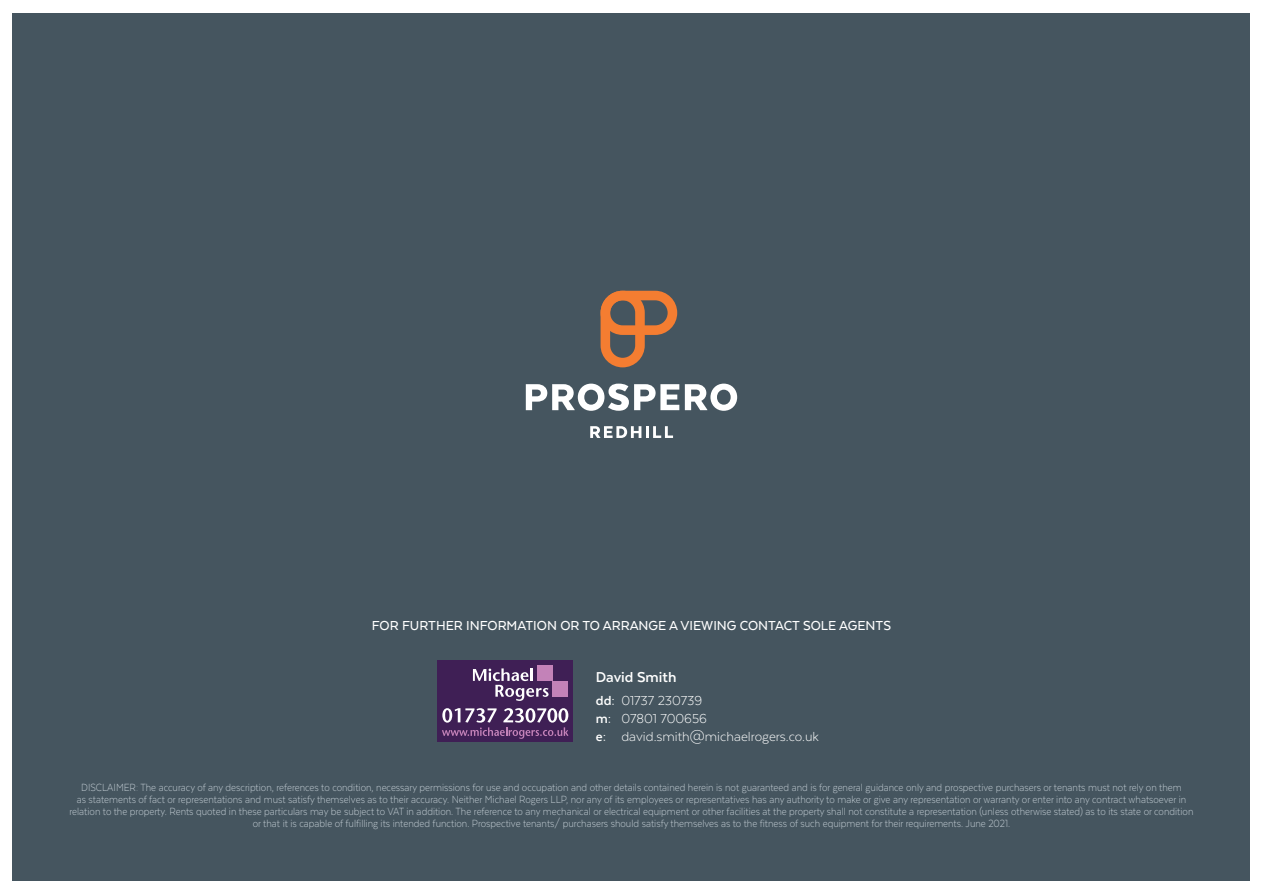
<style>
.page{position:relative;width:1263px;height:893px;background:#fff}
.page>*{position:absolute;margin:0;border:0;box-sizing:border-box;transform-origin:0 0}
.t1{font:700 16.5px "Texta";color:#fff}
.t2{font:300 15px/18px "Texta";color:#fff}
.t3{font:500 15px "Texta";color:#fff}
.t4{font:300 12px/12px "Texta";color:#c3cdd4;text-align:center;scale:.9 1}
.s1{font-weight:700}
</style>
<div class="page">
<div style="left:13px;top:13px;width:1237px;height:867px;background:#45555f"></div>
<div style="left:437px;top:660px;width:136px;height:82px;background:#3f1f55"></div>
<svg style="left:473px;top:668px;width:76px;height:33px"></svg>
<div style="left:537px;top:665px;width:15px;height:16px;background:#c382b8"></div>
<svg style="left:442px;top:708px;width:126px;height:31px"></svg>
<div style="left:552px;top:681px;width:16px;height:16px;background:#c382b8"></div>
<svg style="left:526px;top:384px;width:153px;height:27px"></svg>
<svg style="left:685px;top:384px;width:52px;height:27px"></svg>
<svg style="left:600px;top:291px;width:77px;height:76px"></svg>
<svg style="left:590px;top:426px;width:83px;height:12px"></svg>
<p class="t3" style="left:372px;top:621px;width:521px">FOR FURTHER INFORMATION OR TO ARRANGE A VIEWING CONTACT SOLE AGENTS</p>
<h1 class="t1" style="left:596px;top:672px;width:82px">David Smith</h1>
<p class="t2" style="left:596px;top:691px;width:225px"><span class="s1">dd:</span> 01737 230739<br><span class="s1">m:</span> 07801 700656<br><span class="s1">e:</span> david.smith@michaelrogers.co.uk</p>
<p class="t4" style="left:69px;top:782px;width:1250px">DISCLAIMER: The accuracy of any description, references to condition, necessary permissions for use and occupation and other details contained herein is not guaranteed and is for general guidance only and prospective purchasers or tenants must not rely on them<br>as statements of fact or representations and must satisfy themselves as to their accuracy. Neither Michael Rogers LLP, nor any of its employees or representatives has any authority to make or give any representation or warranty or enter into any contract whatsoever in relation to the property. Rents quoted in these particulars may be subject to VAT in addition. The reference to any mechanical or electrical equipment or other facilities at the property shall not constitute a representation (unless otherwise stated) as to its state or condition or that it is capable of fulfilling its intended function. Prospective tenants/ purchasers should satisfy themselves as to the fitness of such equipment for their requirements. June 2021.</p>
</div>
